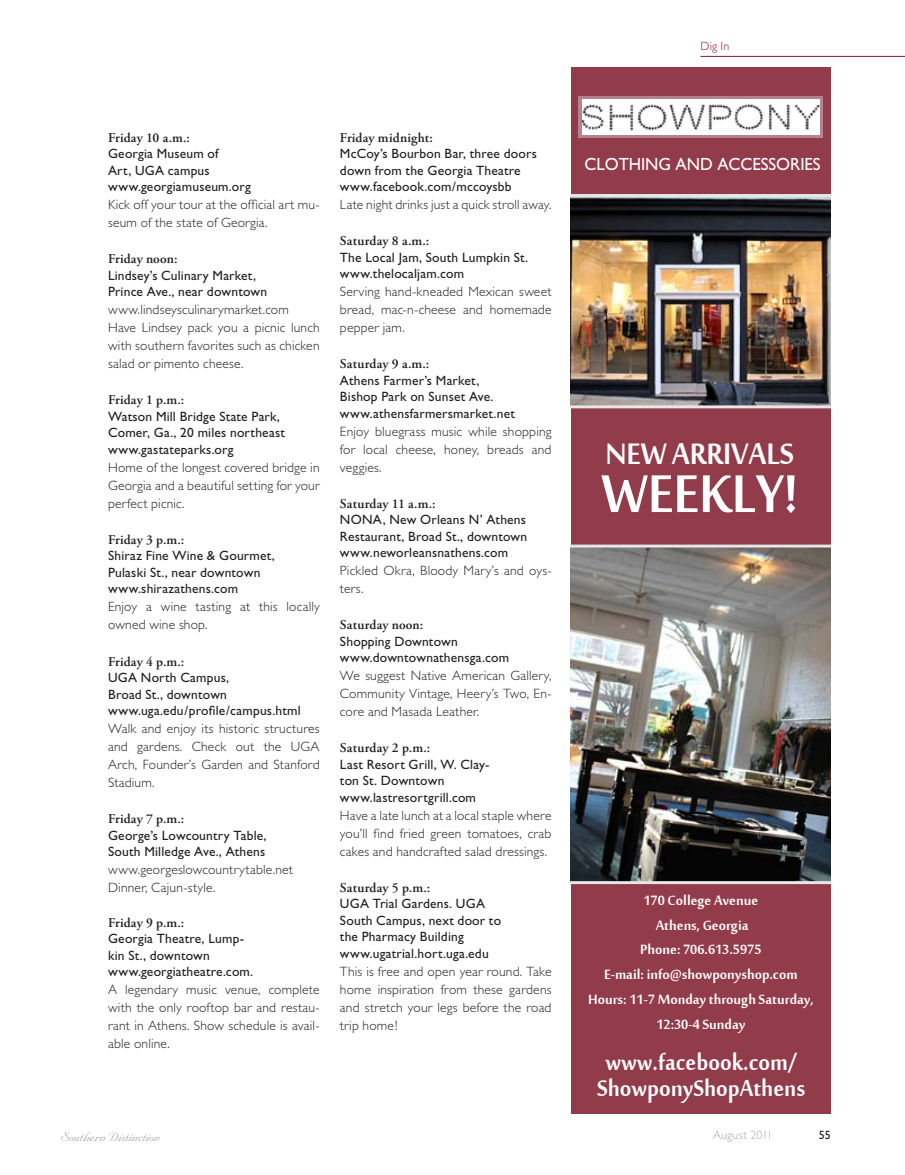
<style>
.page{position:relative;width:905px;height:1175px;background:#fff}
.page>*{position:absolute;margin:0;border:0;box-sizing:border-box;transform-origin:0 0}
.t1{font:81.45px "Mool Boran";letter-spacing:-.005em;color:#fff;scale:.96 1}
.t2{font:45.15px "Mool Boran";letter-spacing:-.005em;color:#fff;scale:.96 1}
.t3{font:34.65px/26.5px "Mool Boran";color:#fff;scale:.94 1}
.t4{font:20.55px/24.8px "Mool Boran";color:#fff;text-align:center}
.t5{font:17.7px "M Gill Sans";letter-spacing:-.005em;color:#fff;scale:.96 1}
.t6{font:15px "Nuptial Script";letter-spacing:-.005em;color:#a7a7a8}
.t7{font:300 13.5px/18px "Gill Sans";letter-spacing:.015em;color:#231f20;text-align:justify}
.t8{font:13.5px/16.5px "Gill Sans";letter-spacing:.015em;color:#231f20}
.t9{font:600 13.5px "Adobe Garamond Pro";letter-spacing:.005em;color:#231f20}
.t10{font:300 12px "Gill Sans";letter-spacing:.015em;color:#a7a7a8}
.t11{font:300 12px "Gill Sans";color:#8d1343}
.t12{font:12px "Gill Sans";color:#231f20}
</style>
<div class="page">
<hr style="left:700px;top:56px;width:204px;height:1px;background:#8d1343">
<div style="left:571px;top:67px;width:259px;height:1047px;background:#923c4b"></div>
<img style="left:571px;top:194px;width:259px;height:214px">
<img style="left:571px;top:544px;width:259px;height:340px">
<svg style="left:578px;top:96px;width:245px;height:42px;background:#c59fa6"></svg>
<img style="left:582px;top:100px;width:237px;height:34px">
<p class="t9" style="left:108px;top:130px;width:83px">Friday 10 a.m.:</p>
<p class="t8" style="left:108px;top:146px;width:144px">Georgia Museum of<br>Art, UGA campus www.georgiamuseum.org</p>
<p class="t7" style="left:108px;top:196px;width:213px">Kick off your tour at the official art mu&shy;seum of the state of Georgia.</p>
<p class="t9" style="left:108px;top:251px;width:71px">Friday noon:</p>
<p class="t8" style="left:108px;top:267px;width:161px">Lindsey’s Culinary Market,<br>Prince Ave., near downtown</p>
<p class="t7" style="left:108px;top:301px;width:213px;text-align:left">www.lindseysculinarymarket.com Have Lindsey pack you a picnic lunch with southern favorites such as chicken salad or pimento cheese.</p>
<p class="t9" style="left:108px;top:392px;width:78px">Friday 1 p.m.:</p>
<p class="t8" style="left:108px;top:408px;width:178px">Watson Mill Bridge State Park,<br>Comer, Ga., 20 miles northeast www.gastateparks.org</p>
<p class="t7" style="left:108px;top:458px;width:213px">Home of the longest covered bridge in Georgia and a beautiful setting for your perfect picnic.</p>
<p class="t9" style="left:108px;top:532px;width:78px">Friday 3 p.m.:</p>
<p class="t8" style="left:108px;top:548px;width:168px">Shiraz Fine Wine &amp; Gourmet,<br>Pulaski St., near downtown www.shirazathens.com</p>
<p class="t7" style="left:108px;top:598px;width:213px">Enjoy a wine tasting at this locally owned wine shop.</p>
<p class="t9" style="left:108px;top:653px;width:78px">Friday 4 p.m.:</p>
<p class="t8" style="left:108px;top:669px;width:194px">UGA North Campus,<br>Broad St., downtown www.uga.edu/profile/campus.html</p>
<p class="t7" style="left:108px;top:719px;width:213px">Walk and enjoy its historic structures and gardens. Check out the UGA Arch, Founder’s Garden and Stanford Stadium.</p>
<p class="t9" style="left:108px;top:811px;width:78px">Friday 7 p.m.:</p>
<p class="t8" style="left:108px;top:826px;width:160px">George’s Lowcountry Table,<br>South Milledge Ave., Athens</p>
<p class="t7" style="left:108px;top:860px;width:186px">www.georgeslowcountrytable.net<br>Dinner, Cajun-style.</p>
<p class="t9" style="left:108px;top:914px;width:78px">Friday 9 p.m.:</p>
<p class="t8" style="left:108px;top:930px;width:147px">Georgia Theatre, Lump&shy;kin St., downtown www.georgiatheatre.com.</p>
<p class="t7" style="left:108px;top:980px;width:213px">A legendary music venue, complete with the only rooftop bar and restau&shy;rant in Athens. Show schedule is avail&shy;able online.</p>
<p class="t9" style="left:340px;top:130px;width:94px">Friday midnight:</p>
<p class="t8" style="left:340px;top:145px;width:198px">McCoy’s Bourbon Bar, three doors down from the Georgia Theatre www.facebook.com/mccoysbb</p>
<p class="t7" style="left:340px;top:196px;width:213px">Late night drinks just a quick stroll away.</p>
<p class="t9" style="left:340px;top:233px;width:91px">Saturday 8 a.m.:</p>
<p class="t8" style="left:340px;top:249px;width:190px">The Local Jam, South Lumpkin St. www.thelocaljam.com</p>
<p class="t7" style="left:340px;top:283px;width:213px">Serving hand-kneaded Mexican sweet bread, mac-n-cheese and homemade pepper jam.</p>
<p class="t9" style="left:340px;top:356px;width:91px">Saturday 9 a.m.:</p>
<p class="t8" style="left:340px;top:372px;width:176px">Athens Farmer’s Market,<br>Bishop Park on Sunset Ave. www.athensfarmersmarket.net</p>
<p class="t7" style="left:340px;top:422px;width:213px">Enjoy bluegrass music while shopping for local cheese, honey, breads and veggies.</p>
<p class="t9" style="left:340px;top:496px;width:97px">Saturday 11 a.m.:</p>
<p class="t8" style="left:340px;top:511px;width:189px;text-align:justify">NONA, New Orleans N’ Athens Restaurant, Broad St., downtown www.neworleansnathens.com</p>
<p class="t7" style="left:340px;top:562px;width:213px">Pickled Okra, Bloody Mary’s and oys&shy;ters.</p>
<p class="t9" style="left:340px;top:617px;width:85px">Saturday noon:</p>
<p class="t8" style="left:340px;top:633px;width:171px">Shopping Downtown www.downtownathensga.com</p>
<p class="t7" style="left:340px;top:667px;width:213px">We suggest Native American Gallery, Community Vintage, Heery’s Two, En&shy;core and Masada Leather.</p>
<p class="t9" style="left:340px;top:740px;width:92px">Saturday 2 p.m.:</p>
<p class="t8" style="left:340px;top:756px;width:151px">Last Resort Grill, W. Clay&shy;ton St. Downtown www.lastresortgrill.com</p>
<p class="t7" style="left:340px;top:806px;width:213px">Have a late lunch at a local staple where you’ll find fried green tomatoes, crab cakes and handcrafted salad dressings.</p>
<p class="t9" style="left:340px;top:880px;width:92px">Saturday 5 p.m.:</p>
<p class="t8" style="left:340px;top:895px;width:163px">UGA Trial Gardens. UGA<br>South Campus, next door to the Pharmacy Building www.ugatrial.hort.uga.edu</p>
<p class="t7" style="left:340px;top:962px;width:213px">This is free and open year round. Take home inspiration from these gardens and stretch your legs before the road trip home!</p>
<p class="t11" style="left:700px;top:39px;width:30px">Dig In</p>
<h3 class="t5" style="left:584px;top:154px;width:247px">CLOTHING AND ACCESSORIES</h3>
<h2 class="t2" style="left:605px;top:422px;width:198px">NEW ARRIVALS</h2>
<h1 class="t1" style="left:601px;top:436px;width:207px">WEEKLY!</h1>
<h3 class="t4" style="left:588px;top:885px;width:227px">170 College Avenue<br>Athens, Georgia<br>Phone: 706.613.5975<br>E-mail: info@showponyshop.com<br>Hours: 11-7 Monday through Saturday,<br>12:30-4 Sunday</h3>
<h3 class="t3" style="left:597px;top:1044px;width:223px">www.facebook.com/<br>ShowponyShopAthens</h3>
<p class="t6" style="left:61px;top:1128px;width:101px">Southern Distinction</p>
<p class="t10" style="left:713px;top:1128px;width:61px">August 2011</p>
<p class="t12" style="left:818px;top:1128px;width:14px">55</p>
</div>
